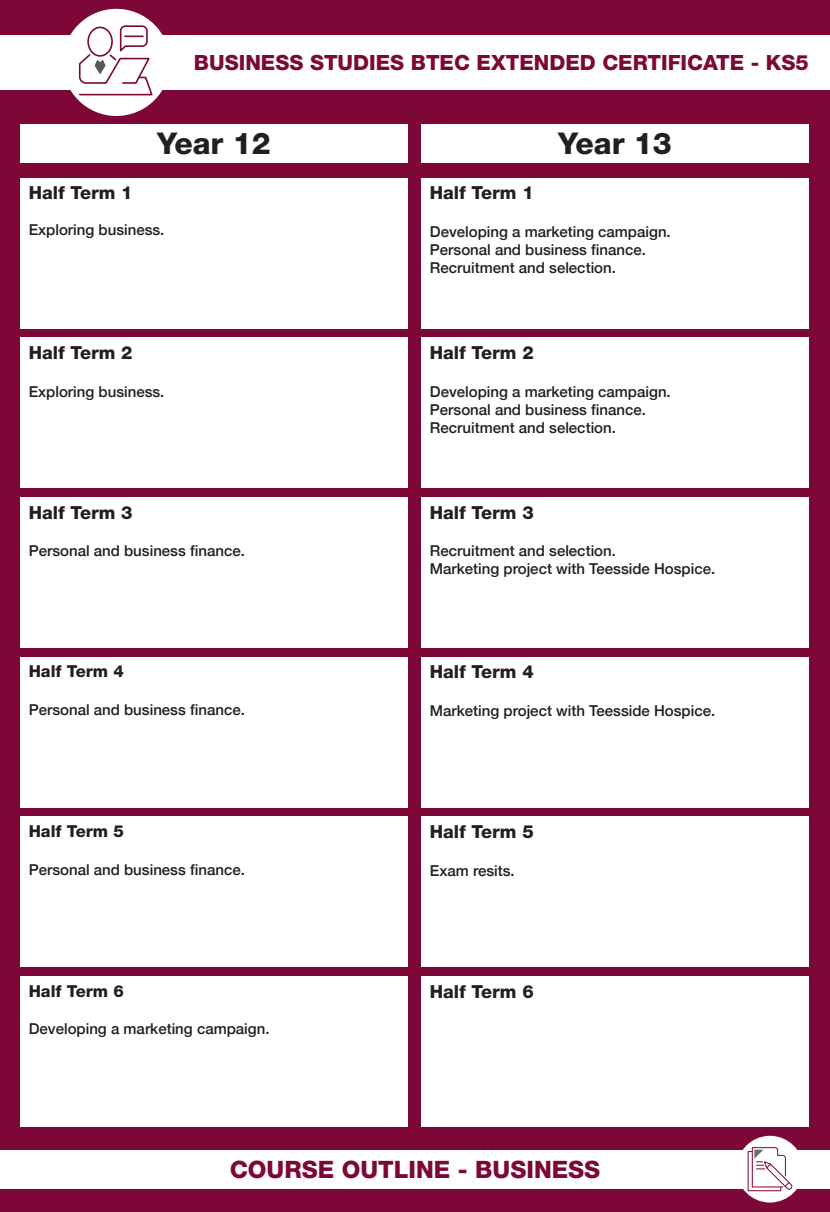
<style>
.page{position:relative;width:830px;height:1212px;background:#fff}
.page>*{position:absolute;margin:0;border:0;box-sizing:border-box;transform-origin:0 0}
.t1{font:800 30px "Helvetica Neue LT Std";color:#231f20}
.t2{font:800 24px "Helvetica Neue LT Std";color:#7d0737}
.t3{font:800 21px "Helvetica Neue LT Std";color:#7d0737}
.t4{font:800 18px "Helvetica Neue LT Std";color:#231f20}
.t5{font:800 16.5px "Helvetica Neue LT Std";color:#231f20}
.t6{font:500 15px/18px "Helvetica Neue";color:#231f20}
</style>
<div class="page">
<div style="left:0;top:0;width:829px;height:1212px;background:#7d0737"></div>
<div style="left:0;top:1150px;width:829px;height:38px;background:#fff"></div>
<div style="left:0;top:35px;width:829px;height:55px;background:#fff"></div>
<div style="left:421px;top:178px;width:387px;height:150px;background:#fff"></div>
<div style="left:20px;top:178px;width:387px;height:150px;background:#fff"></div>
<div style="left:421px;top:337px;width:387px;height:151px;background:#fff"></div>
<div style="left:20px;top:337px;width:387px;height:151px;background:#fff"></div>
<div style="left:421px;top:497px;width:387px;height:151px;background:#fff"></div>
<div style="left:20px;top:497px;width:387px;height:151px;background:#fff"></div>
<div style="left:421px;top:657px;width:387px;height:150px;background:#fff"></div>
<div style="left:20px;top:657px;width:387px;height:150px;background:#fff"></div>
<div style="left:421px;top:816px;width:387px;height:151px;background:#fff"></div>
<div style="left:20px;top:816px;width:387px;height:151px;background:#fff"></div>
<div style="left:421px;top:976px;width:387px;height:151px;background:#fff"></div>
<div style="left:20px;top:976px;width:387px;height:151px;background:#fff"></div>
<div style="left:20px;top:124px;width:387px;height:38px;background:#fff"></div>
<div style="left:421px;top:124px;width:387px;height:38px;background:#fff"></div>
<div style="left:63px;top:9px;width:107px;height:107px;background:#fff;border-radius:50%"></div>
<svg style="left:78px;top:25px;width:75px;height:71px"></svg>
<div style="left:736px;top:1136px;width:67px;height:66px;background:#fff;border-radius:50%"></div>
<svg style="left:747px;top:1147px;width:46px;height:45px"></svg>
<h3 class="t3" style="left:194px;top:50px;width:616px">BUSINESS STUDIES BTEC EXTENDED CERTIFICATE - KS5</h3>
<h1 class="t1" style="left:157px;top:125px;width:115px">Year 12</h1>
<h1 class="t1" style="left:558px;top:125px;width:115px">Year 13</h1>
<p class="t4" style="left:29px;top:182px;width:105px">Half Term 1</p>
<p class="t6" style="left:29px;top:220px;width:137px">Exploring business.</p>
<p class="t4" style="left:29px;top:342px;width:105px">Half Term 2</p>
<p class="t6" style="left:29px;top:381px;width:137px">Exploring business.</p>
<p class="t4" style="left:29px;top:501px;width:105px">Half Term 3</p>
<p class="t6" style="left:29px;top:541px;width:217px">Personal and business finance.</p>
<p class="t5" style="left:29px;top:661px;width:97px">Half Term 4</p>
<p class="t6" style="left:29px;top:699px;width:217px">Personal and business finance.</p>
<p class="t5" style="left:29px;top:821px;width:97px">Half Term 5</p>
<p class="t6" style="left:29px;top:859px;width:217px">Personal and business finance.</p>
<p class="t4" style="left:429px;top:182px;width:105px">Half Term 1</p>
<p class="t6" style="left:429px;top:221px;width:242px">Developing a marketing campaign.<br>Personal and business finance.<br>Recruitment and selection.</p>
<p class="t4" style="left:429px;top:342px;width:105px">Half Term 2</p>
<p class="t6" style="left:429px;top:381px;width:242px">Developing a marketing campaign.<br>Personal and business finance.<br>Recruitment and selection.</p>
<p class="t4" style="left:429px;top:501px;width:105px">Half Term 3</p>
<p class="t6" style="left:429px;top:541px;width:287px">Recruitment and selection.<br>Marketing project with Teesside Hospice.</p>
<p class="t4" style="left:429px;top:661px;width:105px">Half Term 4</p>
<p class="t6" style="left:429px;top:700px;width:287px">Marketing project with Teesside Hospice.</p>
<p class="t4" style="left:429px;top:821px;width:105px">Half Term 5</p>
<p class="t6" style="left:429px;top:860px;width:86px">Exam resits.</p>
<p class="t5" style="left:29px;top:981px;width:97px">Half Term 6</p>
<p class="t4" style="left:429px;top:980px;width:105px">Half Term 6</p>
<p class="t6" style="left:29px;top:1019px;width:242px">Developing a marketing campaign.</p>
<h2 class="t2" style="left:229px;top:1155px;width:372px">COURSE OUTLINE - BUSINESS</h2>
</div>
